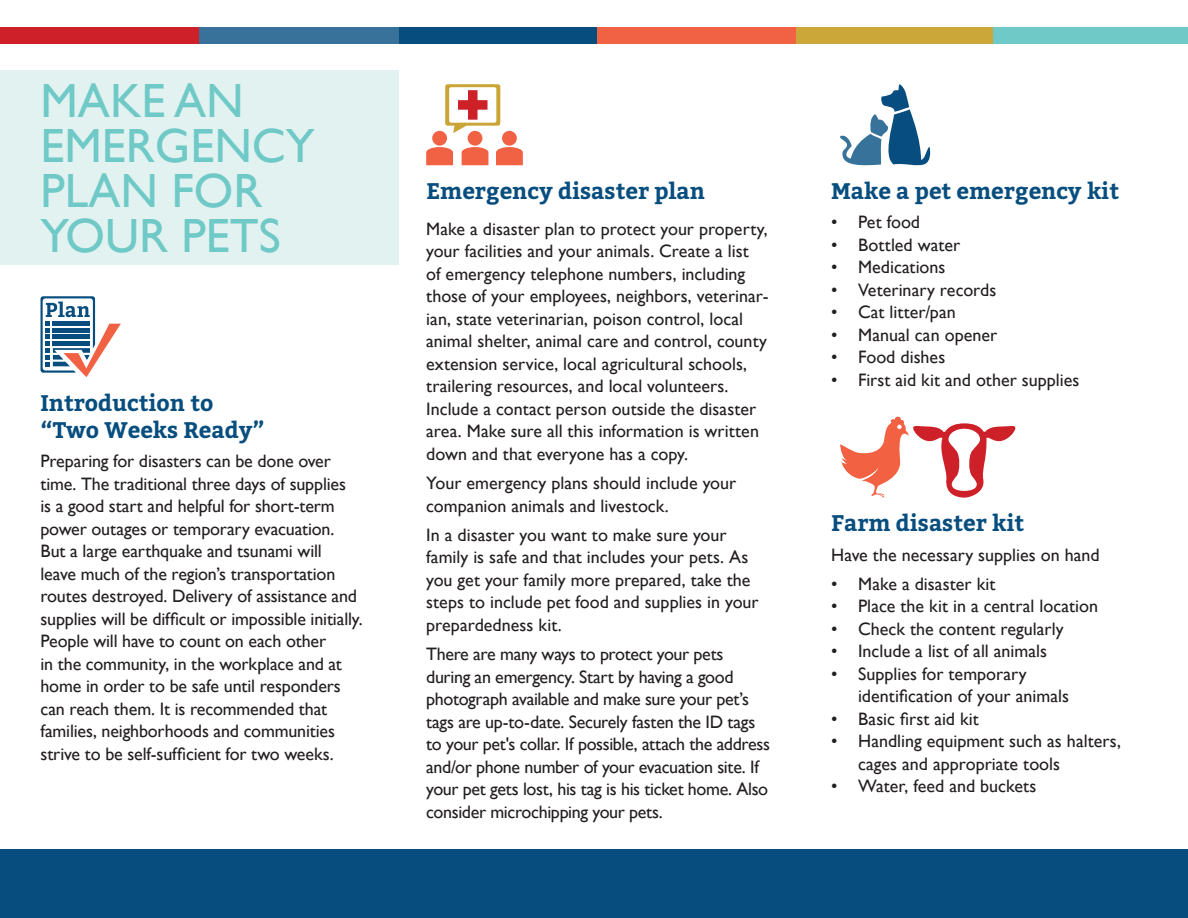
<style>
.page{position:relative;width:1188px;height:918px;background:#fff}
.page>*{position:absolute;margin:0;border:0;box-sizing:border-box;transform-origin:0 0}
.Call_Out{font:48px/45px "Gill Sans";color:#6fc9c6}
.head_1{font:700 22.5px/27px "Bitter";color:#074e7f}
.body_1{font:18px/22.5px "Gill Sans";color:#231f20}
.body_1-2{font:18px/22.5px "Gill Sans";letter-spacing:-.02em;color:#231f20}
</style>
<div class="page">
<div style="left:0;top:850px;width:1188px;height:68px;background:#074e7f"></div>
<div style="left:0;top:27px;width:1188px;height:16px;background:#074e7f"></div>
<div style="left:597px;top:27px;width:199px;height:16px;background:#f16143"></div>
<div style="left:796px;top:27px;width:197px;height:16px;background:#cba639"></div>
<div style="left:199px;top:27px;width:200px;height:16px;background:#38729a"></div>
<div style="left:0;top:27px;width:199px;height:16px;background:#cd2028"></div>
<div style="left:993px;top:27px;width:195px;height:16px;background:#6fc9c6"></div>
<div style="left:0;top:70px;width:398px;height:195px;background:#e1f2f1"></div>
<svg style="left:41px;top:296px;width:80px;height:81px"></svg>
<svg style="left:445px;top:84px;width:55px;height:49px"></svg>
<div style="left:428px;top:127px;width:23px;height:23px;background:#fff;border-radius:50%"></div>
<div style="left:432px;top:131px;width:15px;height:15px;background:#f16143;border-radius:50%"></div>
<svg style="left:426px;top:147px;width:27px;height:18px"></svg>
<div style="left:502px;top:131px;width:15px;height:15px;background:#f16143;border-radius:50%"></div>
<svg style="left:496px;top:147px;width:27px;height:18px"></svg>
<div style="left:468px;top:131px;width:14px;height:15px;background:#f16143;border-radius:50%"></div>
<svg style="left:462px;top:147px;width:26px;height:18px"></svg>
<svg style="left:840px;top:84px;width:91px;height:82px"></svg>
<svg style="left:840px;top:417px;width:175px;height:81px"></svg>
<p class="Call_Out" style="left:40px;top:79px;width:276px">MAKE AN<br>EMERGENCY<br>PLAN FOR<br>YOUR PETS</p>
<p class="head_1" style="left:40px;top:390px;width:226px">Introduction to “Two Weeks Ready”</p>
<p class="body_1" style="left:40px;top:450px;width:324px">Preparing for disasters can be done over time. The traditional three days of supplies<br>is a good start and helpful for short-term power outages or temporary evacuation.<br>But a large earthquake and tsunami will<br>leave much of the region’s transportation routes destroyed. Delivery of assistance and supplies will be difficult or impossible initially.<br>People will have to count on each other<br>in the community, in the workplace and at home in order to be safe until responders can reach them. It is recommended that families, neighborhoods and communities strive to be self-sufficient for two weeks.</p>
<p class="head_1" style="left:426px;top:178px;width:280px">Emergency disaster plan</p>
<p class="body_1" style="left:426px;top:217px;width:344px">Make a disaster plan to protect your property, your facilities and your animals. Create a list<br>of emergency telephone numbers, including those of your employees, neighbors, veterinar&shy;ian, state veterinarian, poison control, local animal shelter, animal care and control, county extension service, local agricultural schools, trailering resources, and local volunteers.<br>Include a contact person outside the disaster area. Make sure all this information is written down and that everyone has a copy.</p>
<p class="body_1" style="left:426px;top:472px;width:312px">Your emergency plans should include your companion animals and livestock.</p>
<p class="body_1" style="left:426px;top:523px;width:334px">In a disaster you want to make sure your family is safe and that includes your pets. As you get your family more prepared, take the steps to include pet food and supplies in your prepardedness kit.</p>
<p class="body_1-2" style="left:426px;top:643px;width:346px">There are many ways to protect your pets during an emergency. Start by having a good photograph available and make sure your pet’s tags are up-to-date. Securely fasten the ID tags to your pet's collar. If possible, attach the address and/or phone number of your evacuation site. If your pet gets lost, his tag is his ticket home. Also consider microchipping your pets.</p>
<p class="head_1" style="left:831px;top:178px;width:290px">Make a pet emergency kit</p>
<p class="body_1" style="left:831px;top:211px;width:91px">• Pet food</p>
<p class="body_1" style="left:831px;top:233px;width:131px">• Bottled water</p>
<p class="body_1" style="left:831px;top:256px;width:116px">• Medications</p>
<p class="body_1" style="left:831px;top:278px;width:167px">• Veterinary records</p>
<p class="body_1" style="left:831px;top:301px;width:126px">• Cat litter/pan</p>
<p class="body_1" style="left:831px;top:323px;width:168px">• Manual can opener</p>
<p class="body_1" style="left:831px;top:346px;width:116px">• Food dishes</p>
<p class="body_1" style="left:831px;top:368px;width:250px">• First aid kit and other supplies</p>
<p class="head_1" style="left:831px;top:510px;width:195px">Farm disaster kit</p>
<p class="body_1" style="left:831px;top:543px;width:270px">Have the necessary supplies on hand</p>
<p class="body_1" style="left:831px;top:572px;width:166px">• Make a disaster kit</p>
<p class="body_1" style="left:831px;top:595px;width:268px">• Place the kit in a central location</p>
<p class="body_1" style="left:831px;top:617px;width:234px">• Check the content regularly</p>
<p class="body_1" style="left:831px;top:640px;width:218px">• Include a list of all animals</p>
<p class="body_1" style="left:858px;top:662px;width:212px;text-indent:-27px">• Supplies for temporary identification of your animals</p>
<p class="body_1" style="left:831px;top:707px;width:149px">• Basic first aid kit</p>
<p class="body_1" style="left:858px;top:730px;width:264px;text-indent:-27px">• Handling equipment such as halters, cages and appropriate tools</p>
<p class="body_1" style="left:831px;top:775px;width:207px">• Water, feed and buckets</p>
</div>
